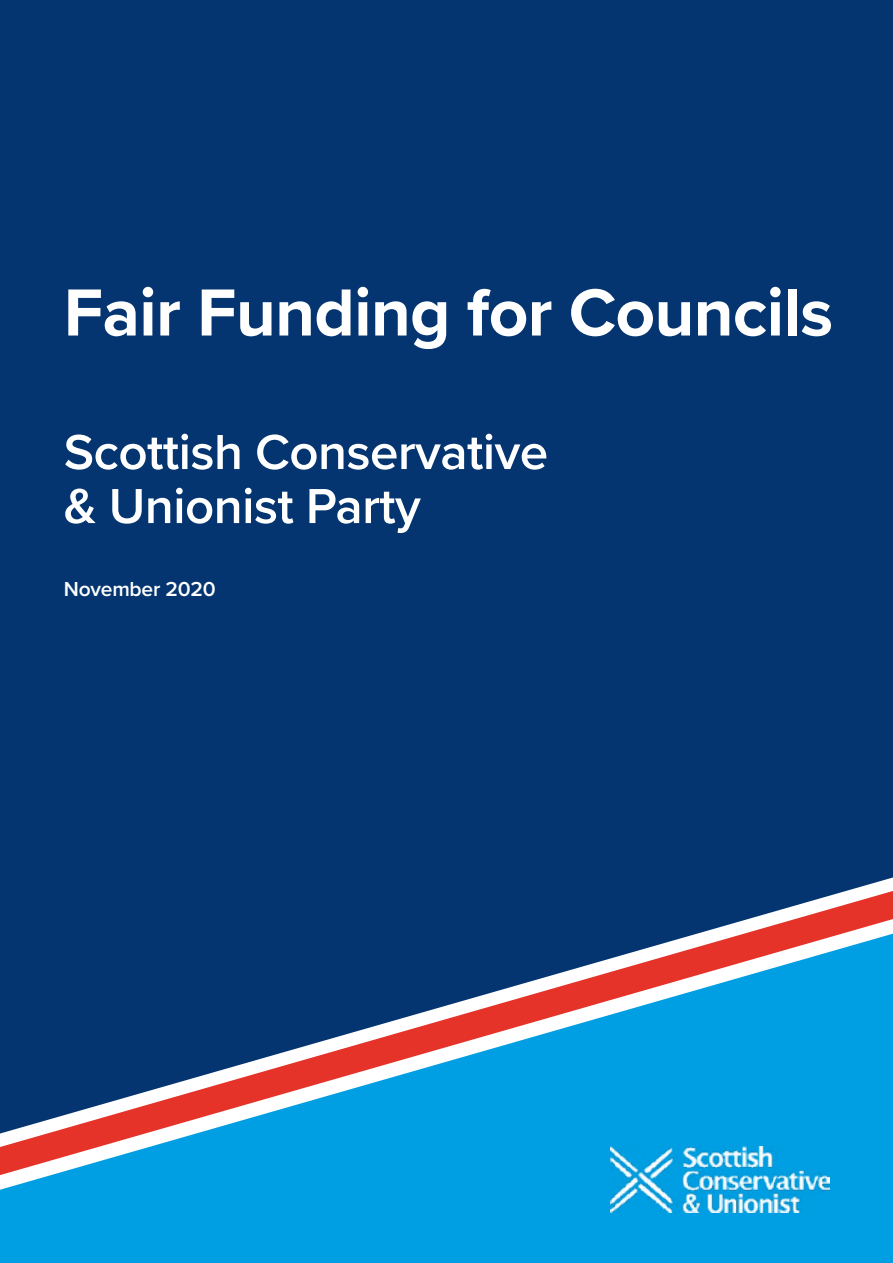
<style>
.page{position:relative;width:893px;height:1263px;background:#043570}
.page>*{position:absolute;margin:0;border:0;box-sizing:border-box;transform-origin:0 0}
.t1{font:700 69px "Proxima Nova";letter-spacing:-.01em;color:#fff}
.t2{font:600 51px/54px "Proxima Nova";letter-spacing:-.01em;color:#fff}
.t3{font:600 21px "Proxima Nova";letter-spacing:-.01em;color:#fff}
</style>
<div class="page">
<div style="left:0;top:1239px;width:893px;height:24px;background:#009fe3"></div>
<div style="left:0;top:1205px;width:893px;height:34px;background:#009fe3"></div>
<svg style="left:0;top:877px;width:893px;height:328px"></svg>
<img style="left:611px;top:1147px;width:218px;height:65px">
<h1 class="t1" style="left:64px;top:261px;width:771px">Fair Funding for Councils</h1>
<p class="t2" style="left:64px;top:424px;width:486px">Scottish Conservative &amp; Unionist Party</p>
<p class="t3" style="left:64px;top:574px;width:153px">November 2020</p>
</div>
